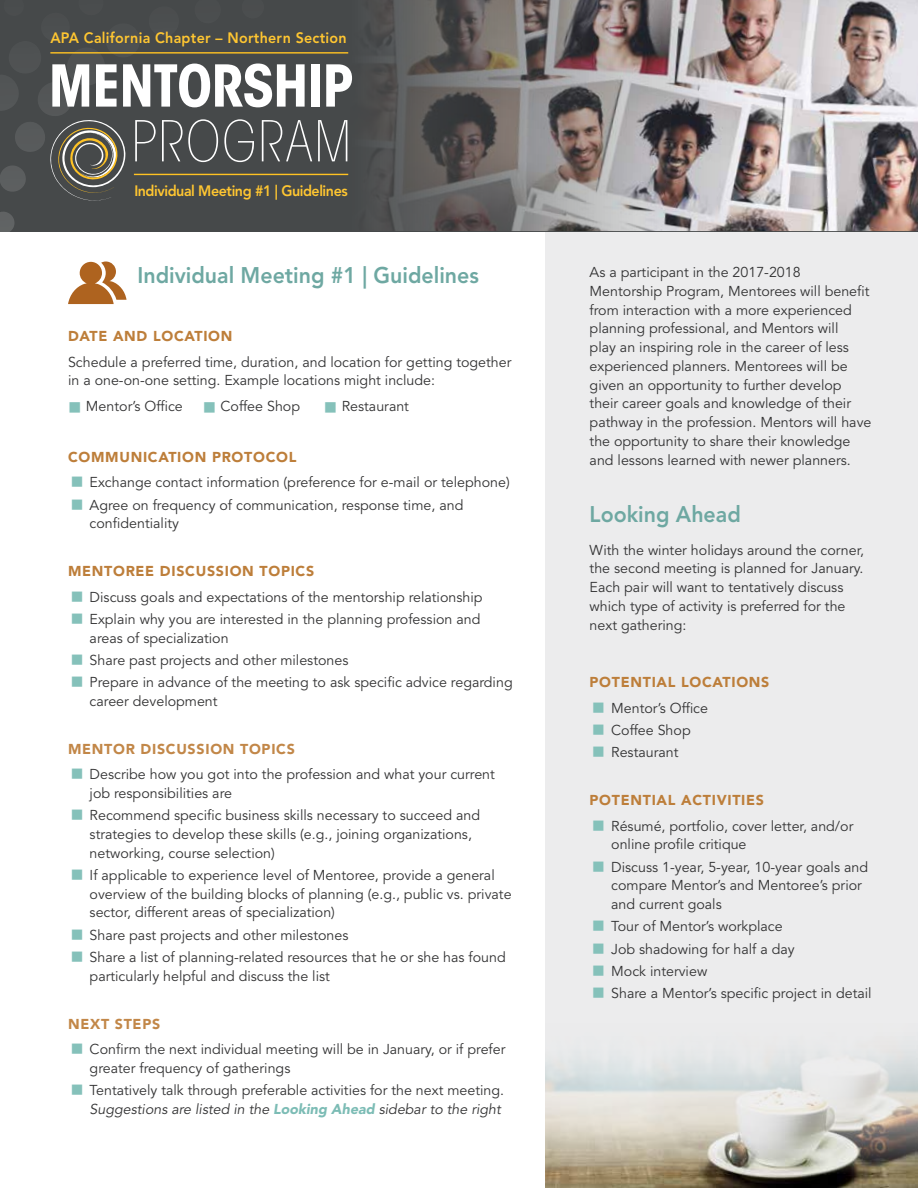
<style>
.page{position:relative;width:918px;height:1188px;background:#fff}
.page>*{position:absolute;margin:0;border:0;box-sizing:border-box;transform-origin:0 0}
.t1{font:700 condensed 57.15px "ITC Avant Garde Std";letter-spacing:-.02em;color:#fff}
.t2{font:200 condensed 55.8px "ITC Avant Garde Std";letter-spacing:.03em;color:#fff}
.t3{font:800 22.5px "Avenir LT Std";color:#6ea8a2;scale:.95 1}
.t4{font:800 15px "Avenir LT Std";letter-spacing:.02em;color:#ffc631;scale:.95 1}
.t5{font:800 15px "Avenir LT Std";letter-spacing:-.03em;color:#ffc631;scale:.95 1}
.t6{font:14.25px/18.8px "Avenir LT Std";color:#333334}
.t7{font:900 14.25px "Avenir LT Std";letter-spacing:.05em;color:#bd7e3a}
.t8{font:900 14.25px "Avenir LT Std";letter-spacing:.05em;color:#c28748}
.s1{color:#85c1ba}
.s2{font-style:italic}
.s3{font-weight:900;font-style:italic;color:#7cbcb5}
</style>
<div class="page">
<div style="left:545px;top:210px;width:373px;height:978px;background:#ececed"></div>
<div style="left:0;top:0;width:918px;height:231px;background:#46494a"></div>
<img style="left:316px;top:0;width:602px;height:231px">
<svg style="left:0;top:212px;width:15px;height:20px"></svg>
<hr style="left:134px;top:174px;width:214px;height:1px;background:#ffc222">
<svg style="left:0;top:72px;width:140px;height:129px"></svg>
<hr style="left:50px;top:52px;width:298px;height:2px;background:#ffc222">
<svg style="left:68px;top:261px;width:59px;height:43px"></svg>
<img style="left:545px;top:1050px;width:373px;height:138px">
<p class="t4" style="left:50px;top:29px;width:313px">APA California Chapter – Northern Section</p>
<h1 class="t1" style="left:49px;top:49px;width:307px">MENTORSHIP</h1>
<h2 class="t2" style="left:131px;top:109px;width:221px">PROGRAM</h2>
<p class="t5" style="left:134px;top:182px;width:226px">Individual Meeting #1 | Guidelines</p>
<h3 class="t3" style="left:138px;top:262px;width:361px">Individual Meeting #1 | Guidelines</h3>
<p class="t7" style="left:68px;top:328px;width:166px">DATE AND LOCATION</p>
<p class="t6" style="left:68px;top:353px;width:445px">Schedule a preferred time, duration, and location for getting together in a one-on-one setting. Example locations might include:</p>
<p class="t6" style="left:68px;top:397px;width:234px"><span class="s1">■</span> Mentor’s Office <span class="s1">■</span> Coffee Shop</p>
<p class="t6" style="left:324px;top:397px;width:87px"><span class="s1">■</span> Restaurant</p>
<p class="t7" style="left:68px;top:448px;width:230px">COMMUNICATION PROTOCOL</p>
<p class="t6" style="left:90px;top:472px;width:422px;line-height:22.2px">Exchange contact information (preference for e-mail or telephone)<br>Agree on frequency of communication, response time, and</p>
<p class="t6" style="left:90px;top:515px;width:91px">confidentiality</p>
<p class="t7" style="left:68px;top:563px;width:248px">MENTOREE DISCUSSION TOPICS</p>
<p class="t6" style="left:90px;top:586px;width:394px;line-height:22.2px">Discuss goals and expectations of the mentorship relationship<br>Explain why you are interested in the planning profession and</p>
<p class="t6" style="left:90px;top:627px;width:425px;line-height:22.2px">areas of specialization<br>Share past projects and other milestones<br>Prepare in advance of the meeting to ask specific advice regarding</p>
<p class="t6" style="left:90px;top:692px;width:129px">career development</p>
<p class="t8" style="left:68px;top:740px;width:228px">MENTOR DISCUSSION TOPICS</p>
<p class="t6" style="left:90px;top:765px;width:407px">Describe how you got into the profession and what your current job responsibilities are</p>
<p class="t6" style="left:90px;top:806px;width:392px">Recommend specific business skills necessary to succeed and strategies to develop these skills (e.g., joining organizations, networking, course selection)</p>
<p class="t6" style="left:90px;top:866px;width:423px">If applicable to experience level of Mentoree, provide a general overview of the building blocks of planning (e.g., public vs. private sector, different areas of specialization)</p>
<p class="t6" style="left:90px;top:924px;width:418px;line-height:22.2px">Share past projects and other milestones<br>Share a list of planning-related resources that he or she has found</p>
<p class="t6" style="left:90px;top:967px;width:242px">particularly helpful and discuss the list</p>
<p class="t8" style="left:68px;top:1015px;width:94px">NEXT STEPS</p>
<p class="t6" style="left:90px;top:1040px;width:417px">Confirm the next individual meeting will be in January, or if prefer greater frequency of gatherings</p>
<p class="t6" style="left:90px;top:1081px;width:416px">Tentatively talk through preferable activities for the next meeting.<br><span class="s2">Suggestions are listed in the</span> <span class="s3">Looking Ahead</span> <span class="s2">sidebar to the right</span></p>
<p class="t6" style="left:590px;top:263px;width:283px">As a participant in the 2017-2018<br>Mentorship Program, Mentorees will benefit from interaction with a more experienced planning professional, and Mentors will<br>play an inspiring role in the career of less experienced planners. Mentorees will be given an opportunity to further develop their career goals and knowledge of their pathway in the profession. Mentors will have the opportunity to share their knowledge and lessons learned with newer planners.</p>
<h3 class="t3" style="left:590px;top:501px;width:161px">Looking Ahead</h3>
<p class="t6" style="left:590px;top:541px;width:276px">With the winter holidays around the corner, the second meeting is planned for January.<br>Each pair will want to tentatively discuss which type of activity is preferred for the next gathering:</p>
<p class="t7" style="left:590px;top:674px;width:181px">POTENTIAL LOCATIONS</p>
<p class="t6" style="left:611px;top:697px;width:98px;line-height:22.2px">Mentor’s Office<br>Coffee Shop<br>Restaurant</p>
<p class="t7" style="left:590px;top:792px;width:176px">POTENTIAL ACTIVITIES</p>
<p class="t6" style="left:611px;top:817px;width:244px">Résumé, portfolio, cover letter, and/or online profile critique</p>
<p class="t6" style="left:611px;top:858px;width:258px">Discuss 1-year, 5-year, 10-year goals and compare Mentor’s and Mentoree’s prior and current goals</p>
<p class="t6" style="left:611px;top:916px;width:262px;line-height:22.2px">Tour of Mentor’s workplace<br>Job shadowing for half a day<br>Mock interview<br>Share a Mentor’s specific project in detail</p>
</div>
